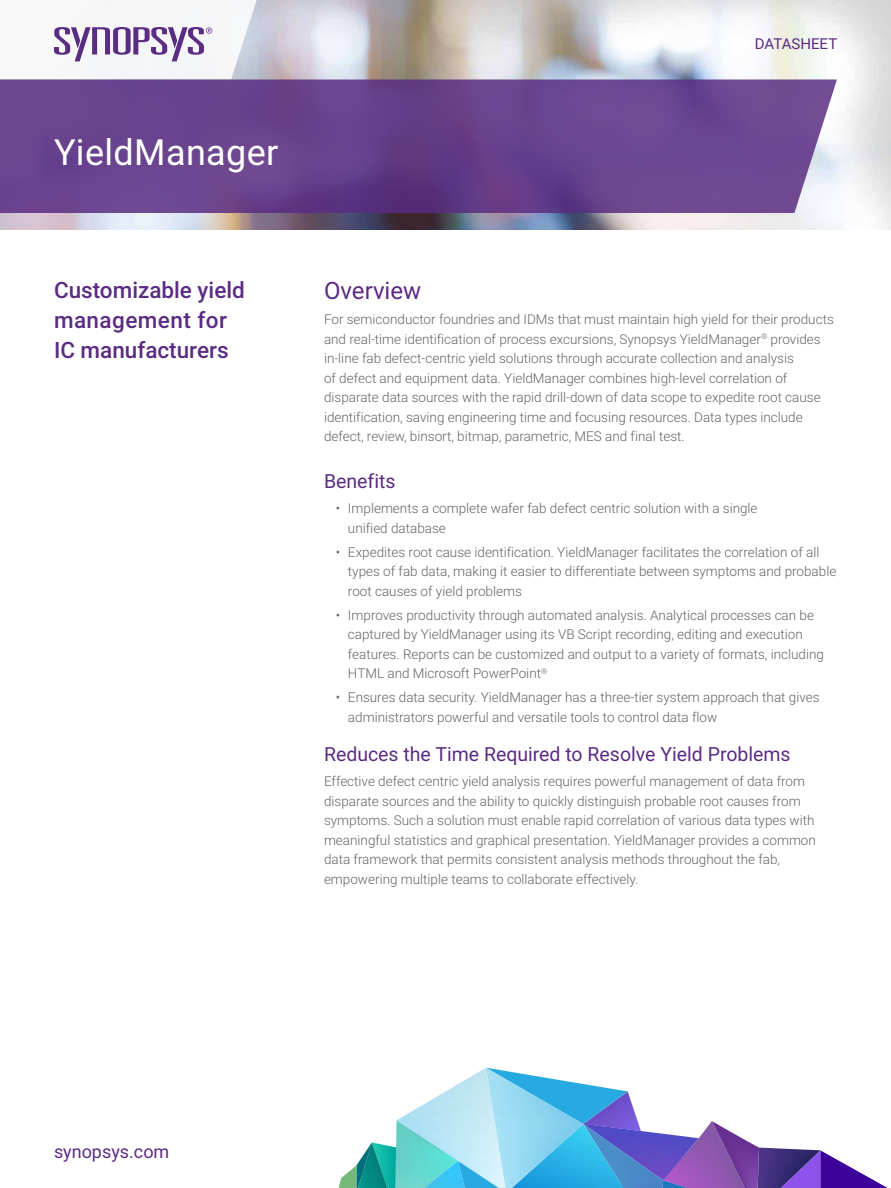
<style>
.page{position:relative;width:891px;height:1188px;background:#fff}
.page>*{position:absolute;margin:0;border:0;box-sizing:border-box;transform-origin:0 0}
.t1{font:36px "Roboto";letter-spacing:.01em;color:#fff}
.HEADING_0__OVERVIEW{font:24px "Roboto";color:#5a2c82}
.BENEFIT_STATEMENT{font:500 22.5px/30px "Roboto";color:#5a2c82}
.HEADING_1{font:19.5px "Roboto";color:#5a2c82}
.t2{font:18px "Roboto";color:#5a2c82}
.t3{font:15px "Roboto";color:#5a2c82}
.BODY_COPY{font:300 13.5px/19.5px "Roboto";color:#636466}
</style>
<div class="page">
<img style="left:0;top:0;width:891px;height:230px">
<svg style="left:0;top:0;width:270px;height:80px"></svg>
<svg style="left:0;top:80px;width:837px;height:133px;background:#6a448e"></svg>
<svg style="left:338px;top:1068px;width:550px;height:120px"></svg>
<p class="t1" style="left:54px;top:127px;width:226px">YieldManager</p>
<p class="BENEFIT_STATEMENT" style="left:54px;top:274px;width:192px">Customizable yield management for<br>IC manufacturers</p>
<p class="t3" style="left:755px;top:33px;width:84px">DATASHEET</p>
<p class="HEADING_0__OVERVIEW" style="left:324px;top:273px;width:99px">Overview</p>
<p class="BODY_COPY" style="left:324px;top:309px;width:511px">For semiconductor foundries and IDMs that must maintain high yield for their products and real-time identification of process excursions, Synopsys YieldManager<sup>®</sup> provides in-line fab defect-centric yield solutions through accurate collection and analysis<br>of defect and equipment data. YieldManager combines high-level correlation of disparate data sources with the rapid drill-down of data scope to expedite root cause identification, saving engineering time and focusing resources. Data types include defect, review, binsort, bitmap, parametric, MES and final test.</p>
<p class="HEADING_1" style="left:324px;top:467px;width:73px">Benefits</p>
<p class="BODY_COPY" style="left:348px;top:498px;width:411px;text-indent:-12px">• Implements a complete wafer fab defect centric solution with a single unified database</p>
<p class="BODY_COPY" style="left:348px;top:542px;width:490px;text-indent:-12px">• Expedites root cause identification. YieldManager facilitates the correlation of all types of fab data, making it easier to differentiate between symptoms and probable root causes of yield problems</p>
<p class="BODY_COPY" style="left:348px;top:605px;width:478px;text-indent:-12px">• Improves productivity through automated analysis. Analytical processes can be captured by YieldManager using its VB Script recording, editing and execution features. Reports can be customized and output to a variety of formats, including HTML and Microsoft PowerPoint<sup>®</sup></p>
<p class="BODY_COPY" style="left:348px;top:687px;width:473px;text-indent:-12px">• Ensures data security. YieldManager has a three-tier system approach that gives administrators powerful and versatile tools to control data flow</p>
<p class="HEADING_1" style="left:324px;top:740px;width:468px">Reduces the Time Required to Resolve Yield Problems</p>
<p class="BODY_COPY" style="left:324px;top:771px;width:493px">Effective defect centric yield analysis requires powerful management of data from disparate sources and the ability to quickly distinguish probable root causes from symptoms. Such a solution must enable rapid correlation of various data types with meaningful statistics and graphical presentation. YieldManager provides a common data framework that permits consistent analysis methods throughout the fab, empowering multiple teams to collaborate effectively.</p>
<h3 class="t2" style="left:54px;top:1139px;width:117px">synopsys.com</h3>
</div>
